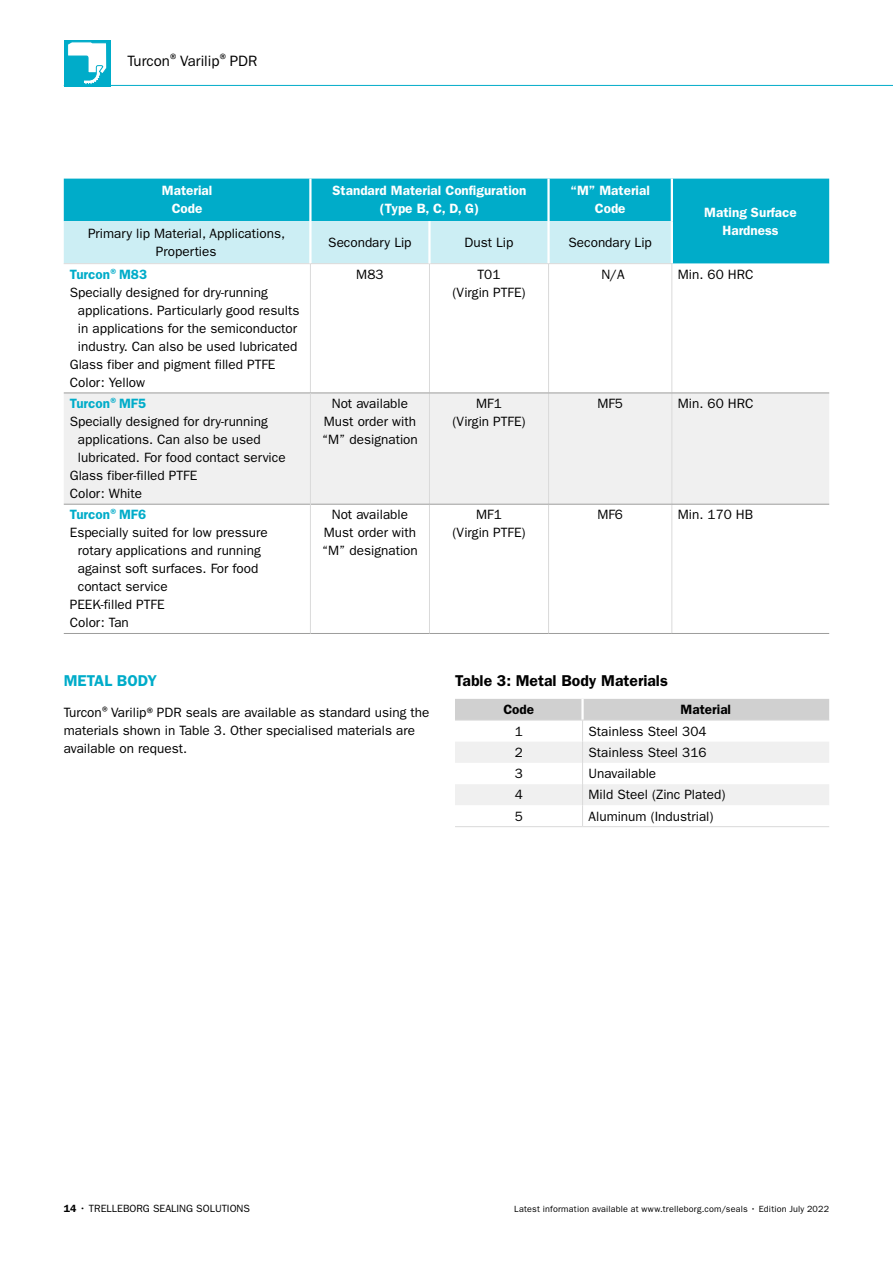
<style>
.page{position:relative;width:893px;height:1263px;background:#fff}
.page>*{position:absolute;margin:0;border:0;box-sizing:border-box;transform-origin:0 0}
.t1{font:600 15.75px "ITC Franklin Gothic Std";color:#000}
.t2{font:600 15.75px "ITC Franklin Gothic Std";color:#00acc9}
.t3{font:15px "ITC Franklin Gothic Std";color:#000}
.t4{font:13.5px/18px "ITC Franklin Gothic Std";color:#000;text-align:center}
.t5{font:600 13.5px/18px "ITC Franklin Gothic Std";color:#fff;text-align:center}
.t6{font:600 13.5px "ITC Franklin Gothic Std";color:#00acc9}
.t7{font:600 13.5px "ITC Franklin Gothic Std";color:#000}
.t8{font:10.5px "ITC Franklin Gothic Std";color:#000}
.t9{font:9px "ITC Franklin Gothic Std";letter-spacing:.02em;color:#000}
.s1{font-size:13.5px}
.s2{font-size:12.15px}
.s3{font-weight:600}
</style>
<div class="page">
<div style="left:64px;top:40px;width:47px;height:47px;background:#00acc9"></div>
<svg style="left:68px;top:41px;width:39px;height:44px"></svg>
<hr style="left:64px;top:85px;width:829px;height:1px;background:#00acc9">
<svg style="left:455px;top:699px;width:374px;height:128px"></svg>
<hr style="left:583px;top:826px;width:246px;height:1px;background:#dadada">
<hr style="left:455px;top:720px;width:128px;height:1px;background:#dadada">
<div style="left:64px;top:179px;width:765px;height:85px;background:#00acc9"></div>
<div style="left:64px;top:221px;width:607px;height:42px;background:#cceef4"></div>
<svg style="left:311px;top:264px;width:518px;height:129px"></svg>
<div style="left:64px;top:394px;width:765px;height:110px;background:#f0f0f0"></div>
<hr style="left:64px;top:263px;width:246px;height:1px;background:#dadada">
<hr style="left:309px;top:179px;width:3px;height:42px;background:#fff">
<hr style="left:309px;top:221px;width:3px;height:42px;background:#fff">
<hr style="left:547px;top:179px;width:3px;height:42px;background:#fff">
<hr style="left:671px;top:179px;width:2px;height:42px;background:#fff">
<hr style="left:547px;top:221px;width:3px;height:42px;background:#fff">
<hr style="left:671px;top:221px;width:2px;height:42px;background:#fff">
<hr style="left:549px;top:263px;width:123px;height:1px;background:#dadada">
<hr style="left:429px;top:393px;width:1px;height:111px;background:#dadada">
<hr style="left:548px;top:393px;width:1px;height:111px;background:#dadada">
<hr style="left:672px;top:393px;width:1px;height:111px;background:#dadada">
<hr style="left:429px;top:504px;width:1px;height:129px;background:#dadada">
<hr style="left:548px;top:504px;width:1px;height:129px;background:#dadada">
<hr style="left:672px;top:504px;width:1px;height:129px;background:#dadada">
<hr style="left:64px;top:633px;width:246px;height:1px;background:#9d9d9c">
<hr style="left:310px;top:633px;width:119px;height:1px;background:#9d9d9c">
<hr style="left:429px;top:633px;width:120px;height:1px;background:#9d9d9c">
<hr style="left:549px;top:633px;width:123px;height:1px;background:#9d9d9c">
<hr style="left:672px;top:633px;width:157px;height:1px;background:#9d9d9c">
<hr style="left:310px;top:264px;width:1px;height:129px;background:#dadada">
<hr style="left:429px;top:264px;width:1px;height:129px;background:#dadada">
<hr style="left:548px;top:264px;width:1px;height:129px;background:#dadada">
<hr style="left:672px;top:264px;width:1px;height:129px;background:#dadada">
<hr style="left:64px;top:393px;width:246px;height:1px;background:#9d9d9c">
<hr style="left:310px;top:393px;width:119px;height:1px;background:#9d9d9c">
<hr style="left:429px;top:393px;width:120px;height:1px;background:#9d9d9c">
<hr style="left:549px;top:393px;width:123px;height:1px;background:#9d9d9c">
<hr style="left:672px;top:393px;width:157px;height:1px;background:#9d9d9c">
<hr style="left:310px;top:263px;width:119px;height:1px;background:#dadada">
<hr style="left:429px;top:263px;width:120px;height:1px;background:#dadada">
<hr style="left:64px;top:504px;width:246px;height:1px;background:#9d9d9c">
<hr style="left:311px;top:504px;width:118px;height:1px;background:#9d9d9c">
<hr style="left:429px;top:504px;width:120px;height:1px;background:#9d9d9c">
<hr style="left:549px;top:504px;width:123px;height:1px;background:#9d9d9c">
<hr style="left:672px;top:504px;width:157px;height:1px;background:#9d9d9c">
<hr style="left:310px;top:393px;width:1px;height:111px;background:#dadada">
<hr style="left:310px;top:504px;width:1px;height:129px;background:#dadada">
<hr style="left:428px;top:221px;width:3px;height:42px;background:#fff">
<p class="t3" style="left:128px;top:52px;width:131px">Turcon<span class="s1">®</span>Varilip<span class="s1">®</span>PDR</p>
<p class="t5" style="left:162px;top:182px;width:52px">Material<br>Code</p>
<p class="t5" style="left:333px;top:182px;width:195px">Standard Material Configuration (Type B, C, D, G)</p>
<p class="t5" style="left:570px;top:182px;width:81px">“M” Material<br>Code</p>
<p class="t5" style="left:704px;top:203px;width:94px">Mating Surface</p>
<p class="t4" style="left:88px;top:224px;width:199px">Primary lip Material, Applications,</p>
<p class="t5" style="left:722px;top:221px;width:58px">Hardness</p>
<p class="t4" style="left:156px;top:242px;width:62px">Properties</p>
<p class="t4" style="left:328px;top:233px;width:85px">Secondary Lip</p>
<p class="t4" style="left:465px;top:233px;width:50px">Dust Lip</p>
<p class="t4" style="left:569px;top:233px;width:85px">Secondary Lip</p>
<p class="t6" style="left:70px;top:266px;width:79px">Turcon<span class="s2">®</span>M83</p>
<p class="t4" style="left:70px;top:283px;width:200px">Specially designed for dry-running</p>
<p class="t4" style="left:78px;top:301px;width:223px">applications. Particularly good results</p>
<p class="t4" style="left:78px;top:319px;width:221px">in applications for the semiconductor</p>
<p class="t4" style="left:78px;top:337px;width:221px">industry. Can also be used lubricated</p>
<p class="t4" style="left:70px;top:355px;width:207px">Glass fiber and pigment filled PTFE</p>
<p class="t4" style="left:70px;top:373px;width:77px">Color: Yellow</p>
<p class="t6" style="left:70px;top:396px;width:78px">Turcon<span class="s2">®</span>MF5</p>
<p class="t4" style="left:70px;top:413px;width:200px">Specially designed for dry-running</p>
<p class="t4" style="left:78px;top:431px;width:184px">applications. Can also be used</p>
<p class="t4" style="left:78px;top:449px;width:209px">lubricated. For food contact service</p>
<p class="t4" style="left:70px;top:467px;width:129px">Glass fiber-filled PTFE</p>
<p class="t4" style="left:70px;top:485px;width:74px">Color: White</p>
<p class="t6" style="left:70px;top:507px;width:78px">Turcon<span class="s2">®</span>MF6</p>
<p class="t4" style="left:70px;top:524px;width:199px">Especially suited for low pressure</p>
<p class="t4" style="left:78px;top:542px;width:184px">rotary applications and running</p>
<p class="t4" style="left:78px;top:560px;width:182px">against soft surfaces. For food</p>
<p class="t4" style="left:78px;top:578px;width:91px">contact service</p>
<p class="t4" style="left:70px;top:596px;width:96px">PEEK-filled PTFE</p>
<p class="t4" style="left:70px;top:614px;width:61px">Color: Tan</p>
<p class="t4" style="left:356px;top:265px;width:29px">M83</p>
<p class="t4" style="left:452px;top:265px;width:75px">T01<br>(Virgin PTFE)</p>
<p class="t4" style="left:601px;top:265px;width:25px">N/A</p>
<p class="t4" style="left:678px;top:265px;width:77px">Min. 60 HRC</p>
<p class="t4" style="left:322px;top:395px;width:97px">Not available<br>Must order with “M” designation</p>
<p class="t4" style="left:452px;top:395px;width:75px">MF1<br>(Virgin PTFE)</p>
<p class="t4" style="left:597px;top:395px;width:27px">MF5</p>
<p class="t4" style="left:678px;top:395px;width:77px">Min. 60 HRC</p>
<p class="t4" style="left:322px;top:506px;width:97px">Not available<br>Must order with “M” designation</p>
<p class="t4" style="left:452px;top:506px;width:75px">MF1<br>(Virgin PTFE)</p>
<p class="t4" style="left:597px;top:506px;width:27px">MF6</p>
<p class="t4" style="left:678px;top:506px;width:77px">Min. 170 HB</p>
<p class="t2" style="left:64px;top:671px;width:95px">METAL BODY</p>
<p class="t4" style="left:64px;top:703px;width:367px;text-align:left">Turcon<sup>®</sup>Varilip®PDR seals are available as standard using the materials shown in Table 3. Other specialised materials are available on request.</p>
<p class="t1" style="left:455px;top:671px;width:214px">Table 3: Metal Body Materials</p>
<p class="t7" style="left:503px;top:701px;width:32px">Code</p>
<p class="t7" style="left:681px;top:701px;width:52px">Material</p>
<p class="t4" style="left:515px;top:722px;width:10px">1</p>
<p class="t4" style="left:589px;top:722px;width:119px">Stainless Steel 304</p>
<p class="t4" style="left:515px;top:743px;width:10px">2</p>
<p class="t4" style="left:589px;top:743px;width:119px">Stainless Steel 316</p>
<p class="t4" style="left:515px;top:765px;width:10px">3</p>
<p class="t4" style="left:589px;top:765px;width:69px">Unavailable</p>
<p class="t4" style="left:515px;top:786px;width:10px">4</p>
<p class="t4" style="left:589px;top:786px;width:138px">Mild Steel (Zinc Plated)</p>
<p class="t4" style="left:515px;top:807px;width:10px">5</p>
<p class="t4" style="left:589px;top:807px;width:127px">Aluminum (Industrial)</p>
<p class="t8" style="left:64px;top:1202px;width:188px"><span class="s3">14</span> • TRELLEBORG SEALING SOLUTIONS</p>
<p class="t9" style="left:514px;top:1204px;width:316px">Latest information available at www.trelleborg.com/seals • Edition July 2022</p>
</div>
